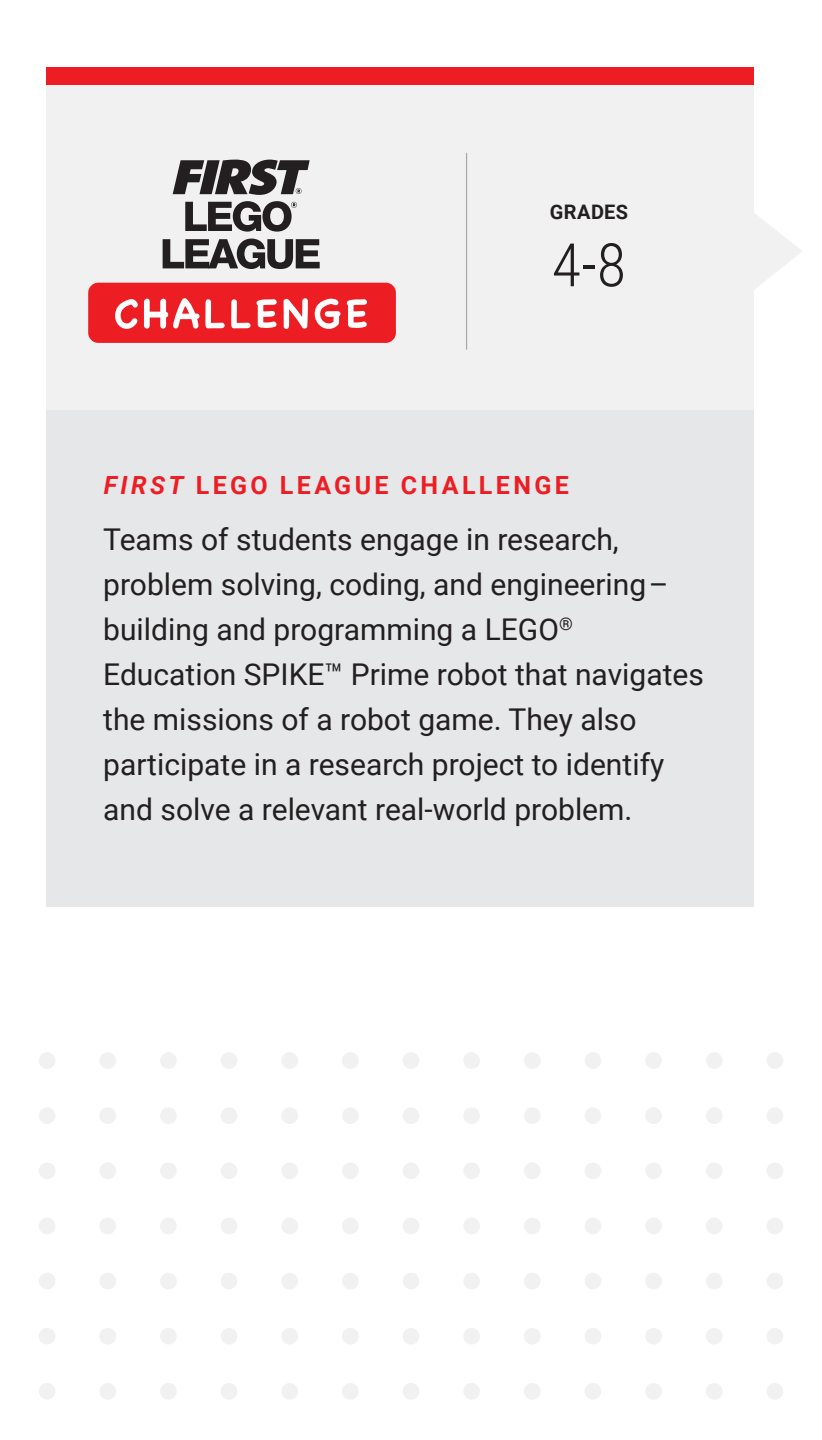
<style>
.page{position:relative;width:822px;height:1440px;background:#fff}
.page>*{position:absolute;margin:0;border:0;box-sizing:border-box;transform-origin:0 0}
.t1{font:300 60px "Roboto Condensed";color:#231f20}
.t2{font:30px/45px "Roboto";color:#231f20}
.t3{font:700 25px "Roboto";letter-spacing:.135em;color:#ed1d24}
.t4{font:700 20px "Roboto";letter-spacing:.015em;color:#231f20}
.s1{font-style:italic}
</style>
<div class="page">
<div style="left:39px;top:1052px;width:16px;height:17px;background:#f1f1f2;border-radius:50%"></div>
<div style="left:39px;top:1107px;width:16px;height:17px;background:#f1f1f2;border-radius:50%"></div>
<div style="left:39px;top:1162px;width:16px;height:17px;background:#f1f1f2;border-radius:50%"></div>
<div style="left:39px;top:1218px;width:16px;height:16px;background:#f1f1f2;border-radius:50%"></div>
<div style="left:39px;top:1273px;width:16px;height:16px;background:#f1f1f2;border-radius:50%"></div>
<div style="left:39px;top:1328px;width:16px;height:17px;background:#f1f1f2;border-radius:50%"></div>
<div style="left:39px;top:1383px;width:16px;height:17px;background:#f1f1f2;border-radius:50%"></div>
<div style="left:99px;top:1052px;width:17px;height:17px;background:#f1f1f2;border-radius:50%"></div>
<div style="left:99px;top:1107px;width:17px;height:17px;background:#f1f1f2;border-radius:50%"></div>
<div style="left:99px;top:1162px;width:17px;height:17px;background:#f1f1f2;border-radius:50%"></div>
<div style="left:99px;top:1218px;width:17px;height:16px;background:#f1f1f2;border-radius:50%"></div>
<div style="left:99px;top:1273px;width:17px;height:16px;background:#f1f1f2;border-radius:50%"></div>
<div style="left:99px;top:1328px;width:17px;height:17px;background:#f1f1f2;border-radius:50%"></div>
<div style="left:99px;top:1383px;width:17px;height:17px;background:#f1f1f2;border-radius:50%"></div>
<div style="left:160px;top:1052px;width:17px;height:17px;background:#f1f1f2;border-radius:50%"></div>
<div style="left:160px;top:1107px;width:17px;height:17px;background:#f1f1f2;border-radius:50%"></div>
<div style="left:160px;top:1162px;width:17px;height:17px;background:#f1f1f2;border-radius:50%"></div>
<div style="left:160px;top:1218px;width:17px;height:16px;background:#f1f1f2;border-radius:50%"></div>
<div style="left:160px;top:1273px;width:17px;height:16px;background:#f1f1f2;border-radius:50%"></div>
<div style="left:160px;top:1328px;width:17px;height:17px;background:#f1f1f2;border-radius:50%"></div>
<div style="left:160px;top:1383px;width:17px;height:17px;background:#f1f1f2;border-radius:50%"></div>
<div style="left:221px;top:1052px;width:16px;height:17px;background:#f1f1f2;border-radius:50%"></div>
<div style="left:221px;top:1107px;width:16px;height:17px;background:#f1f1f2;border-radius:50%"></div>
<div style="left:221px;top:1162px;width:16px;height:17px;background:#f1f1f2;border-radius:50%"></div>
<div style="left:221px;top:1218px;width:16px;height:16px;background:#f1f1f2;border-radius:50%"></div>
<div style="left:221px;top:1273px;width:16px;height:16px;background:#f1f1f2;border-radius:50%"></div>
<div style="left:221px;top:1328px;width:16px;height:17px;background:#f1f1f2;border-radius:50%"></div>
<div style="left:221px;top:1383px;width:16px;height:17px;background:#f1f1f2;border-radius:50%"></div>
<div style="left:281px;top:1052px;width:17px;height:17px;background:#f1f1f2;border-radius:50%"></div>
<div style="left:281px;top:1107px;width:17px;height:17px;background:#f1f1f2;border-radius:50%"></div>
<div style="left:281px;top:1162px;width:17px;height:17px;background:#f1f1f2;border-radius:50%"></div>
<div style="left:281px;top:1218px;width:17px;height:16px;background:#f1f1f2;border-radius:50%"></div>
<div style="left:281px;top:1273px;width:17px;height:16px;background:#f1f1f2;border-radius:50%"></div>
<div style="left:281px;top:1328px;width:17px;height:17px;background:#f1f1f2;border-radius:50%"></div>
<div style="left:281px;top:1383px;width:17px;height:17px;background:#f1f1f2;border-radius:50%"></div>
<div style="left:342px;top:1052px;width:16px;height:17px;background:#f1f1f2;border-radius:50%"></div>
<div style="left:342px;top:1107px;width:16px;height:17px;background:#f1f1f2;border-radius:50%"></div>
<div style="left:342px;top:1162px;width:16px;height:17px;background:#f1f1f2;border-radius:50%"></div>
<div style="left:342px;top:1218px;width:16px;height:16px;background:#f1f1f2;border-radius:50%"></div>
<div style="left:342px;top:1273px;width:16px;height:16px;background:#f1f1f2;border-radius:50%"></div>
<div style="left:342px;top:1328px;width:16px;height:17px;background:#f1f1f2;border-radius:50%"></div>
<div style="left:342px;top:1383px;width:16px;height:17px;background:#f1f1f2;border-radius:50%"></div>
<div style="left:402px;top:1052px;width:17px;height:17px;background:#f1f1f2;border-radius:50%"></div>
<div style="left:402px;top:1107px;width:17px;height:17px;background:#f1f1f2;border-radius:50%"></div>
<div style="left:402px;top:1162px;width:17px;height:17px;background:#f1f1f2;border-radius:50%"></div>
<div style="left:402px;top:1218px;width:17px;height:16px;background:#f1f1f2;border-radius:50%"></div>
<div style="left:402px;top:1273px;width:17px;height:16px;background:#f1f1f2;border-radius:50%"></div>
<div style="left:402px;top:1328px;width:17px;height:17px;background:#f1f1f2;border-radius:50%"></div>
<div style="left:402px;top:1383px;width:17px;height:17px;background:#f1f1f2;border-radius:50%"></div>
<div style="left:463px;top:1052px;width:17px;height:17px;background:#f1f1f2;border-radius:50%"></div>
<div style="left:463px;top:1107px;width:17px;height:17px;background:#f1f1f2;border-radius:50%"></div>
<div style="left:463px;top:1162px;width:17px;height:17px;background:#f1f1f2;border-radius:50%"></div>
<div style="left:463px;top:1218px;width:17px;height:16px;background:#f1f1f2;border-radius:50%"></div>
<div style="left:463px;top:1273px;width:17px;height:16px;background:#f1f1f2;border-radius:50%"></div>
<div style="left:463px;top:1328px;width:17px;height:17px;background:#f1f1f2;border-radius:50%"></div>
<div style="left:463px;top:1383px;width:17px;height:17px;background:#f1f1f2;border-radius:50%"></div>
<div style="left:523px;top:1052px;width:17px;height:17px;background:#f1f1f2;border-radius:50%"></div>
<div style="left:523px;top:1107px;width:17px;height:17px;background:#f1f1f2;border-radius:50%"></div>
<div style="left:523px;top:1162px;width:17px;height:17px;background:#f1f1f2;border-radius:50%"></div>
<div style="left:523px;top:1218px;width:17px;height:16px;background:#f1f1f2;border-radius:50%"></div>
<div style="left:523px;top:1273px;width:17px;height:16px;background:#f1f1f2;border-radius:50%"></div>
<div style="left:523px;top:1328px;width:17px;height:17px;background:#f1f1f2;border-radius:50%"></div>
<div style="left:523px;top:1383px;width:17px;height:17px;background:#f1f1f2;border-radius:50%"></div>
<div style="left:584px;top:1052px;width:17px;height:17px;background:#f1f1f2;border-radius:50%"></div>
<div style="left:584px;top:1107px;width:17px;height:17px;background:#f1f1f2;border-radius:50%"></div>
<div style="left:584px;top:1162px;width:17px;height:17px;background:#f1f1f2;border-radius:50%"></div>
<div style="left:584px;top:1218px;width:17px;height:16px;background:#f1f1f2;border-radius:50%"></div>
<div style="left:584px;top:1273px;width:17px;height:16px;background:#f1f1f2;border-radius:50%"></div>
<div style="left:584px;top:1328px;width:17px;height:17px;background:#f1f1f2;border-radius:50%"></div>
<div style="left:584px;top:1383px;width:17px;height:17px;background:#f1f1f2;border-radius:50%"></div>
<div style="left:645px;top:1052px;width:16px;height:17px;background:#f1f1f2;border-radius:50%"></div>
<div style="left:645px;top:1107px;width:16px;height:17px;background:#f1f1f2;border-radius:50%"></div>
<div style="left:645px;top:1162px;width:16px;height:17px;background:#f1f1f2;border-radius:50%"></div>
<div style="left:645px;top:1218px;width:16px;height:16px;background:#f1f1f2;border-radius:50%"></div>
<div style="left:645px;top:1273px;width:16px;height:16px;background:#f1f1f2;border-radius:50%"></div>
<div style="left:645px;top:1328px;width:16px;height:17px;background:#f1f1f2;border-radius:50%"></div>
<div style="left:645px;top:1383px;width:16px;height:17px;background:#f1f1f2;border-radius:50%"></div>
<div style="left:705px;top:1052px;width:17px;height:17px;background:#f1f1f2;border-radius:50%"></div>
<div style="left:705px;top:1107px;width:17px;height:17px;background:#f1f1f2;border-radius:50%"></div>
<div style="left:705px;top:1162px;width:17px;height:17px;background:#f1f1f2;border-radius:50%"></div>
<div style="left:705px;top:1218px;width:17px;height:16px;background:#f1f1f2;border-radius:50%"></div>
<div style="left:705px;top:1273px;width:17px;height:16px;background:#f1f1f2;border-radius:50%"></div>
<div style="left:705px;top:1328px;width:17px;height:17px;background:#f1f1f2;border-radius:50%"></div>
<div style="left:705px;top:1383px;width:17px;height:17px;background:#f1f1f2;border-radius:50%"></div>
<div style="left:766px;top:1052px;width:17px;height:17px;background:#f1f1f2;border-radius:50%"></div>
<div style="left:766px;top:1107px;width:17px;height:17px;background:#f1f1f2;border-radius:50%"></div>
<div style="left:766px;top:1162px;width:17px;height:17px;background:#f1f1f2;border-radius:50%"></div>
<div style="left:766px;top:1218px;width:17px;height:16px;background:#f1f1f2;border-radius:50%"></div>
<div style="left:766px;top:1273px;width:17px;height:16px;background:#f1f1f2;border-radius:50%"></div>
<div style="left:766px;top:1328px;width:17px;height:17px;background:#f1f1f2;border-radius:50%"></div>
<div style="left:766px;top:1383px;width:17px;height:17px;background:#f1f1f2;border-radius:50%"></div>
<div style="left:46px;top:68px;width:706px;height:367px;background:#f1f1f2"></div>
<div style="left:46px;top:410px;width:706px;height:496px;background:#e6e7e8"></div>
<div style="left:46px;top:68px;width:706px;height:17px;background:#ed1d24"></div>
<svg style="left:752px;top:181px;width:50px;height:141px"></svg>
<svg style="left:162px;top:239px;width:157px;height:30px"></svg>
<svg style="left:185px;top:201px;width:112px;height:31px"></svg>
<svg style="left:173px;top:160px;width:136px;height:35px"></svg>
<div style="left:88px;top:283px;width:308px;height:60px;background:#ed1d24;border-radius:10px"></div>
<svg style="left:115px;top:299px;width:23px;height:30px"></svg>
<svg style="left:144px;top:298px;width:55px;height:31px"></svg>
<svg style="left:205px;top:299px;width:20px;height:29px"></svg>
<svg style="left:231px;top:299px;width:19px;height:29px"></svg>
<svg style="left:256px;top:299px;width:21px;height:29px"></svg>
<svg style="left:283px;top:298px;width:25px;height:31px"></svg>
<svg style="left:314px;top:299px;width:26px;height:30px"></svg>
<svg style="left:346px;top:299px;width:21px;height:29px"></svg>
<hr style="left:466px;top:153px;width:1px;height:197px;background:#a7a9ac">
<p class="t4" style="left:549px;top:198px;width:80px">GRADES</p>
<h1 class="t1" style="left:551px;top:223px;width:76px">4-8</h1>
<p class="t3" style="left:104px;top:468px;width:466px"><span class="s1">FIRST</span> LEGO LEAGUE CHALLENGE</p>
<p class="t2" style="left:103px;top:516px;width:602px">Teams of students engage in research, problem solving, coding, and engineering– building and programming a LEGO<sup>® </sup>Education SPIKE™ Prime robot that navigates the missions of a robot game. They also participate in a research project to identify and solve a relevant real-world problem.</p>
</div>
